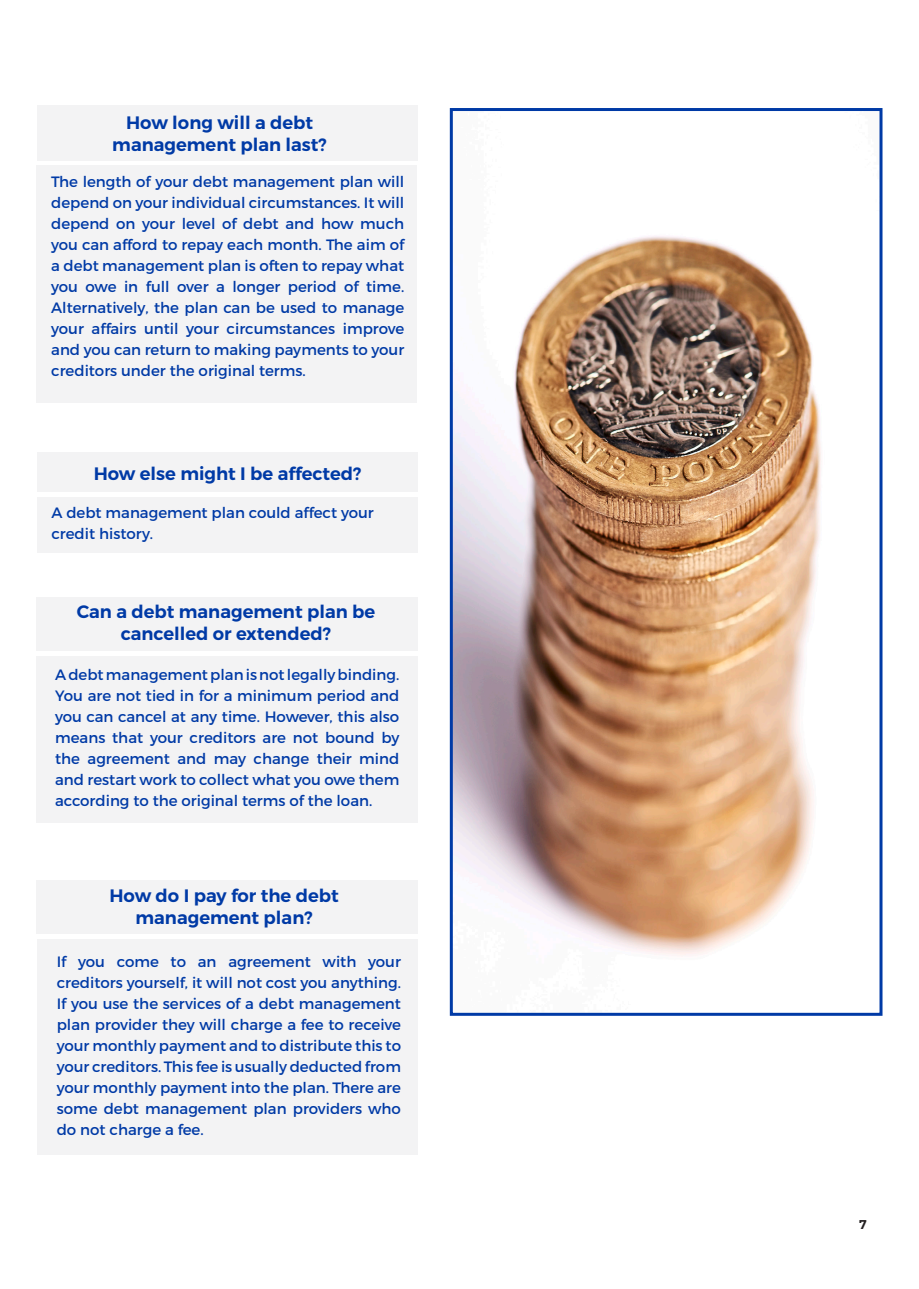
<style>
.page{position:relative;width:919px;height:1289px;background:#fff}
.page>*{position:absolute;margin:0;border:0;box-sizing:border-box;transform-origin:0 0}
.Page_Header_-_Black{font:600 18px/21.6px "Montserrat";color:#003aa6;text-align:center}
.Page_Header_Subtext{font:15px/21px "Montserrat";color:#003aa6;text-align:justify}
.t1{font:600 12.75px "Montserrat";color:#231f20}
</style>
<div class="page">
<div style="left:37px;top:656px;width:381px;height:167px;background:#f3f3f4"></div>
<div style="left:37px;top:597px;width:381px;height:53px;background:#f3f3f4"></div>
<div style="left:37px;top:452px;width:381px;height:39px;background:#f3f3f4"></div>
<div style="left:37px;top:497px;width:381px;height:55px;background:#f3f3f4"></div>
<div style="left:38px;top:105px;width:380px;height:56px;background:#f3f3f4"></div>
<div style="left:37px;top:166px;width:380px;height:237px;background:#f3f3f4"></div>
<div style="left:36px;top:880px;width:382px;height:53px;background:#f3f3f4"></div>
<div style="left:38px;top:939px;width:380px;height:215px;background:#f3f3f4"></div>
<img style="left:454px;top:236px;width:367px;height:720px">
<div style="left:450px;top:108px;width:432px;height:907px;border:3px solid #003aa6"></div>
<p class="Page_Header_-_Black" style="left:112px;top:112px;width:216px">How long will a debt management plan last?</p>
<p class="Page_Header_Subtext" style="left:51px;top:171px;width:354px">The length of your debt management plan will depend on your individual circumstances. It will depend on your level of debt and how much you can afford to repay each month. The aim of a debt management plan is often to repay what you owe in full over a longer period of time.<br>Alternatively, the plan can be used to manage your affairs until your circumstances improve and you can return to making payments to your creditors under the original terms.</p>
<p class="Page_Header_-_Black" style="left:94px;top:462px;width:269px">How else might I be affected?</p>
<p class="Page_Header_Subtext" style="left:51px;top:502px;width:324px">A debt management plan could affect your credit history.</p>
<p class="Page_Header_-_Black" style="left:77px;top:601px;width:300px">Can a debt management plan be cancelled or extended?</p>
<p class="Page_Header_Subtext" style="left:55px;top:664px;width:346px">A debt management plan is not legally binding.<br>You are not tied in for a minimum period and you can cancel at any time. However, this also means that your creditors are not bound by the agreement and may change their mind and restart work to collect what you owe them according to the original terms of the loan.</p>
<p class="Page_Header_-_Black" style="left:109px;top:885px;width:231px">How do I pay for the debt management plan?</p>
<p class="Page_Header_Subtext" style="left:57px;top:951px;width:346px">If you come to an agreement with your creditors yourself, it will not cost you anything.<br>If you use the services of a debt management plan provider they will charge a fee to receive your monthly payment and to distribute this to your creditors. This fee is usually deducted from your monthly payment into the plan. There are some debt management plan providers who do not charge a fee.</p>
<p class="t1" style="left:859px;top:1216px;width:9px">7</p>
</div>
